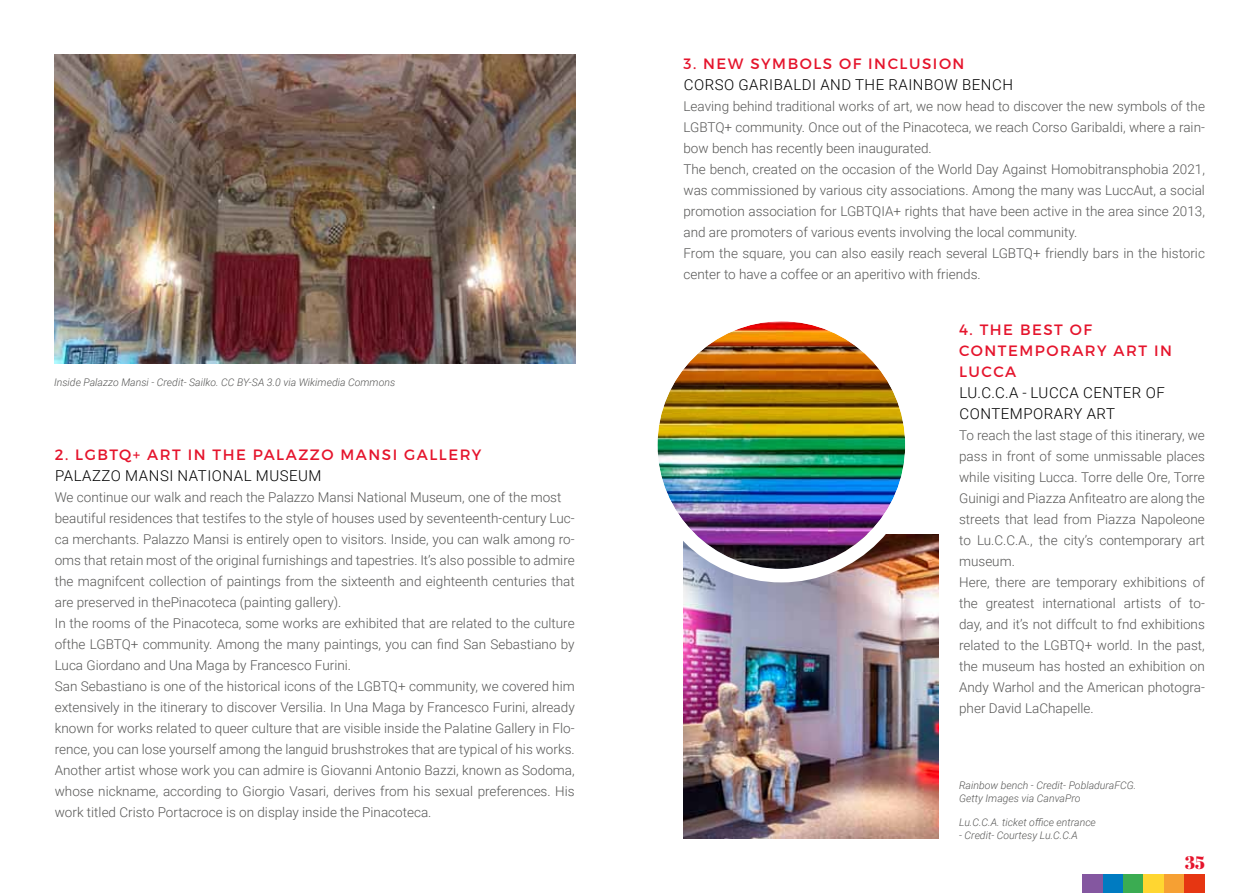
<style>
.page{position:relative;width:1259px;height:893px;background:#fff}
.page>*{position:absolute;margin:0;border:0;box-sizing:border-box;transform-origin:0 0}
.t1{font:18.15px "Abril Fatface";color:#e5142c}
.t2{font:300 15px "Roboto";letter-spacing:.035em;color:#000}
.t3{font:15px/21px "Montserrat";letter-spacing:.1em;color:#e5142c}
.t4{font:300 13.5px/21px "Roboto";color:#575756}
.t5{font:italic 300 10.5px/12.6px "Roboto";color:#575756}
</style>
<div class="page">
<img style="left:54px;top:54px;width:521px;height:309px">
<img style="left:683px;top:534px;width:256px;height:305px">
<img style="left:657px;top:321px;width:248px;height:248px;border-radius:124px">
<div style="left:644px;top:308px;width:274px;height:274px;border:14px solid #fff;border-radius:50%"></div>
<div style="left:1082px;top:874px;width:21px;height:19px;background:#8457a0"></div>
<div style="left:1164px;top:874px;width:20px;height:19px;background:#f6a033"></div>
<div style="left:1103px;top:874px;width:20px;height:19px;background:#007bc1"></div>
<div style="left:1184px;top:874px;width:21px;height:19px;background:#e63612"></div>
<div style="left:1123px;top:874px;width:20px;height:19px;background:#3bac52"></div>
<div style="left:1143px;top:874px;width:21px;height:19px;background:#ffd631"></div>
<p class="t5" style="left:54px;top:376px;width:343px">Inside Palazzo Mansi - Credit- Sailko. CC BY-SA 3.0 via Wikimedia Commons</p>
<p class="t3" style="left:55px;top:444px;width:180px">2. LGBTQ+ ART IN THE</p>
<p class="t3" style="left:253px;top:444px;width:187px">PALAZZO MANSI GALLE</p>
<p class="t3" style="left:460px;top:444px;width:23px">RY</p>
<p class="t2" style="left:55px;top:465px;width:20px">Palazzo</p>
<p class="t2" style="left:125px;top:465px;width:23px">Mansi</p>
<p class="t2" style="left:178px;top:465px;width:22px">National</p>
<p class="t2" style="left:256px;top:465px;width:25px">Museum</p>
<p class="t4" style="left:55px;top:486px;width:521px">We continue our walk and reach the Palazzo Mansi National Museum, one of the most beautiful residences that testifes to the style of houses used by seventeenth-century Luc&shy;ca merchants. Palazzo Mansi is entirely open to visitors. Inside, you can walk among ro&shy;oms that retain most of the original furnishings and tapestries. It’s also possible to admire the magnifcent collection of paintings from the sixteenth and eighteenth centuries that are preserved in thePinacoteca (painting gallery).<br>In the rooms of the Pinacoteca, some works are exhibited that are related to the culture ofthe LGBTQ+ community. Among the many paintings, you can find San Sebastiano by Luca Giordano and Una Maga by Francesco Furini.<br>San Sebastiano is one of the historical icons of the LGBTQ+ community, we covered him extensively in the itinerary to discover Versilia. In Una Maga by Francesco Furini, already known for works related to queer culture that are visible inside the Palatine Gallery in Flo&shy;rence, you can lose yourself among the languid brushstrokes that are typical of his works.<br>Another artist whose work you can admire is Giovanni Antonio Bazzi, known as Sodoma, whose nickname, according to Giorgio Vasari, derives from his sexual preferences. His work titled Cristo Portacroce is on display inside the Pinacoteca.</p>
<p class="t3" style="left:683px;top:53px;width:282px">3. NEW SYMBOLS OF INCLUSION</p>
<p class="t2" style="left:684px;top:74px;width:21px">Corso</p>
<p class="t2" style="left:738px;top:74px;width:20px">Garibaldi</p>
<p class="t2" style="left:820px;top:74px;width:11px">and</p>
<p class="t2" style="left:855px;top:74px;width:11px">the</p>
<p class="t2" style="left:888px;top:74px;width:11px">rainbow</p>
<p class="t2" style="left:962px;top:74px;width:11px">bench</p>
<p class="t4" style="left:683px;top:95px;width:523px">Leaving behind traditional works of art, we now head to discover the new symbols of the LGBTQ+ community. Once out of the Pinacoteca, we reach Corso Garibaldi, where a rain&shy;bow bench has recently been inaugurated.￼￼￼￼￼￼<br>The bench, created on the occasion of the World Day Against Homobitransphobia 2021, was commissioned by various city associations. Among the many was LuccAut, a social promotion association for LGBTQIA+ rights that have been active in the area since 2013, and are promoters of various events involving the local community.<br>From the square, you can also easily reach several LGBTQ+ friendly bars in the historic center to have a coffee or an aperitivo with friends.</p>
<p class="t3" style="left:959px;top:319px;width:214px;text-indent:61px">BEST OF<br>CONTEMPORARY ART IN<br>LUCCA</p>
<p class="t2" style="left:959px;top:382px;width:90px">Lu.C.C.A - Lucca</p>
<p class="t2" style="left:1083px;top:382px;width:21px">Center</p>
<p class="t2" style="left:1145px;top:382px;width:10px">of</p>
<p class="t2" style="left:959px;top:403px;width:22px">Contemporary</p>
<p class="t2" style="left:1086px;top:403px;width:20px">Art</p>
<p class="t4" style="left:959px;top:424px;width:247px">To reach the last stage of this itinerary, we pass in front of some unmissable places while visiting Lucca. Torre delle Ore, Torre Guinigi and Piazza Anfiteatro are along the streets that lead from Piazza Napoleone to Lu.C.C.A., the city’s contemporary art museum.<br>Here, there are temporary exhibitions of the greatest international artists of to&shy;day, and it’s not diffcult to fnd exhibitions related to the LGBTQ+ world. In the past, the museum has hosted an exhibition on Andy Warhol and the American photogra&shy;pher David LaChapelle.</p>
<p class="t3" style="left:959px;top:319px;width:43px">4. THE</p>
<p class="t5" style="left:959px;top:779px;width:179px">Rainbow bench - Credit- PobladuraFCG.<br>Getty Images via CanvaPro</p>
<p class="t5" style="left:959px;top:816px;width:138px">Lu.C.C.A. ticket office entrance</p>
<p class="t5" style="left:959px;top:828px;width:120px">- Credit- Courtesy Lu.C.C.A</p>
<h1 class="t1" style="left:1184px;top:850px;width:22px">35</h1>
</div>
